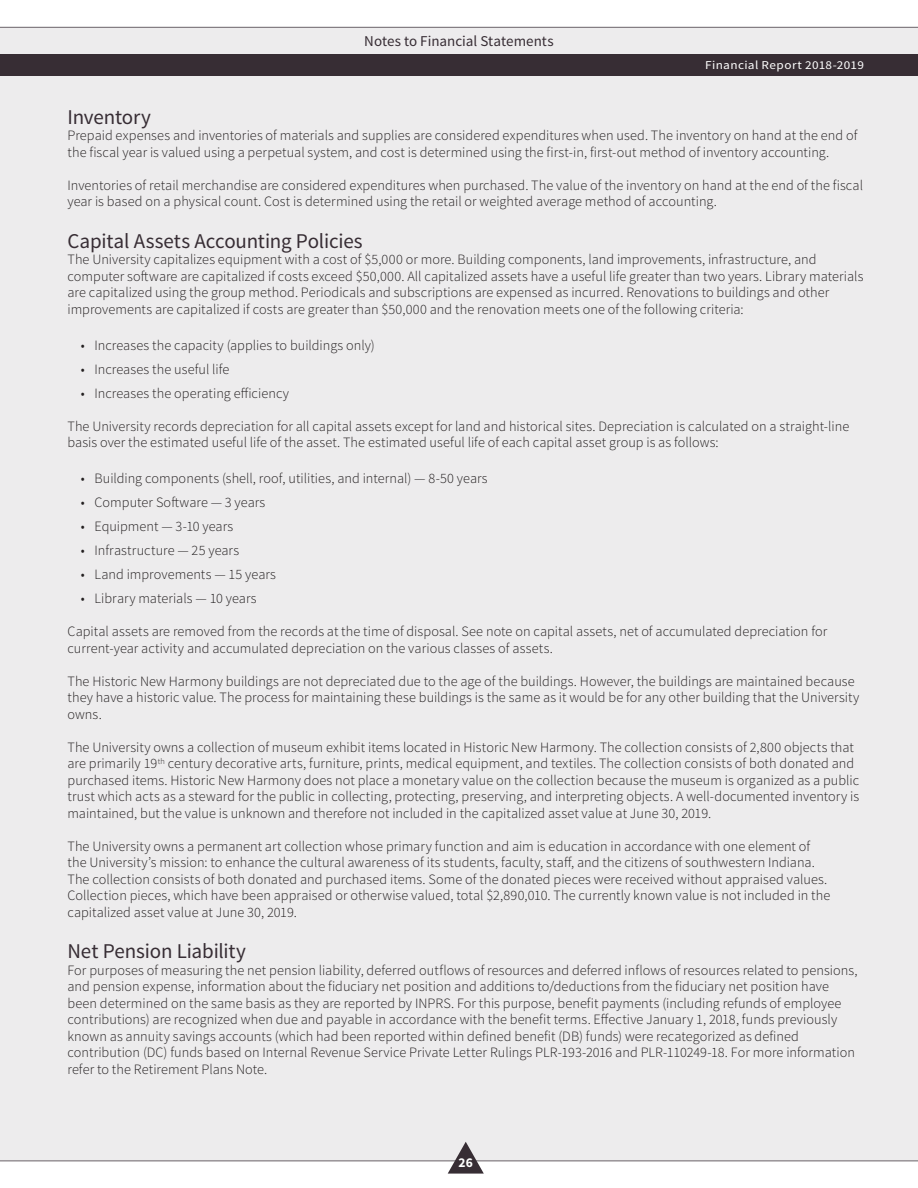
<style>
.page{position:relative;width:918px;height:1188px;background:#fff}
.page>*{position:absolute;margin:0;border:0;box-sizing:border-box;transform-origin:0 0}
.t1{font:21px "Source Sans Pro";letter-spacing:-.005em;color:#372d34}
.t2{font:15px "Source Sans Pro";letter-spacing:.005em;color:#372d34}
.t3{font:300 14.25px/16.5px "Source Sans Pro";letter-spacing:.005em;color:#231f20}
.t4{font:700 13.5px "Source Sans Pro";color:#fff}
.t5{font:12px "Source Sans Pro";letter-spacing:.03em;color:#fff;scale:1.1 1}
</style>
<div class="page">
<div style="left:0;top:27px;width:918px;height:1134px;background:#edeced"></div>
<div style="left:0;top:54px;width:918px;height:22px;background:#372d34"></div>
<hr style="left:0;top:27px;width:918px;height:1px;background:#6a6369">
<hr style="left:0;top:1161px;width:918px;height:1px;background:#6a6369">
<svg style="left:448px;top:1142px;width:36px;height:32px"></svg>
<p class="t2" style="left:364px;top:32px;width:191px">Notes to Financial Statements</p>
<p class="t5" style="left:705px;top:58px;width:146px">Financial Report 2018-2019</p>
<h1 class="t1" style="left:68px;top:104px;width:85px">Inventory</h1>
<p class="t3" style="left:68px;top:127px;width:792px">Prepaid expenses and inventories of materials and supplies are considered expenditures when used. The inventory on hand at the end of the fiscal year is valued using a perpetual system, and cost is determined using the first-in, first-out method of inventory accounting.</p>
<p class="t3" style="left:68px;top:177px;width:797px">Inventories of retail merchandise are considered expenditures when purchased. The value of the inventory on hand at the end of the fiscal year is based on a physical count. Cost is determined using the retail or weighted average method of accounting.</p>
<h1 class="t1" style="left:68px;top:228px;width:297px">Capital Assets Accounting Policies</h1>
<p class="t3" style="left:68px;top:252px;width:797px">The University capitalizes equipment with a cost of $5,000 or more. Building components, land improvements, infrastructure, and computer software are capitalized if costs exceed $50,000. All capitalized assets have a useful life greater than two years. Library materials are capitalized using the group method. Periodicals and subscriptions are expensed as incurred. Renovations to buildings and other improvements are capitalized if costs are greater than $50,000 and the renovation meets one of the following criteria:</p>
<p class="t3" style="left:81px;top:337px;width:295px">• Increases the capacity (applies to buildings only)</p>
<p class="t3" style="left:81px;top:361px;width:150px">• Increases the useful life</p>
<p class="t3" style="left:81px;top:385px;width:210px">• Increases the operating efficiency</p>
<p class="t3" style="left:67px;top:418px;width:783px">The University records depreciation for all capital assets except for land and historical sites. Depreciation is calculated on a straight-line basis over the estimated useful life of the asset. The estimated useful life of each capital asset group is as follows:</p>
<p class="t3" style="left:81px;top:470px;width:408px">• Building components (shell, roof, utilities, and internal) — 8-50 years</p>
<p class="t3" style="left:81px;top:494px;width:186px">• Computer Software — 3 years</p>
<p class="t3" style="left:81px;top:518px;width:154px">• Equipment — 3-10 years</p>
<p class="t3" style="left:81px;top:542px;width:160px">• Infrastructure — 25 years</p>
<p class="t3" style="left:81px;top:566px;width:197px">• Land improvements — 15 years</p>
<p class="t3" style="left:81px;top:590px;width:177px">• Library materials — 10 years</p>
<p class="t3" style="left:67px;top:623px;width:761px">Capital assets are removed from the records at the time of disposal. See note on capital assets, net of accumulated depreciation for current-year activity and accumulated depreciation on the various classes of assets.</p>
<p class="t3" style="left:67px;top:673px;width:793px">The Historic New Harmony buildings are not depreciated due to the age of the buildings. However, the buildings are maintained because they have a historic value. The process for maintaining these buildings is the same as it would be for any other building that the University owns.</p>
<p class="t3" style="left:67px;top:739px;width:793px">The University owns a collection of museum exhibit items located in Historic New Harmony. The collection consists of 2,800 objects that are primarily 19<sup>th</sup> century decorative arts, furniture, prints, medical equipment, and textiles. The collection consists of both donated and purchased items. Historic New Harmony does not place a monetary value on the collection because the museum is organized as a public trust which acts as a steward for the public in collecting, protecting, preserving, and interpreting objects. A well-documented inventory is maintained, but the value is unknown and therefore not included in the capitalized asset value at June 30, 2019.</p>
<p class="t3" style="left:67px;top:838px;width:764px">The University owns a permanent art collection whose primary function and aim is education in accordance with one element of the University’s mission: to enhance the cultural awareness of its students, faculty, staff, and the citizens of southwestern Indiana.<br>The collection consists of both donated and purchased items. Some of the donated pieces were received without appraised values.<br>Collection pieces, which have been appraised or otherwise valued, total $2,890,010. The currently known value is not included in the capitalized asset value at June 30, 2019.</p>
<h1 class="t1" style="left:68px;top:938px;width:180px">Net Pension Liability</h1>
<p class="t3" style="left:68px;top:962px;width:792px">For purposes of measuring the net pension liability, deferred outflows of resources and deferred inflows of resources related to pensions, and pension expense, information about the fiduciary net position and additions to/deductions from the fiduciary net position have been determined on the same basis as they are reported by INPRS. For this purpose, benefit payments (including refunds of employee contributions) are recognized when due and payable in accordance with the benefit terms. Effective January 1, 2018, funds previously known as annuity savings accounts (which had been reported within defined benefit (DB) funds) were recategorized as defined contribution (DC) funds based on Internal Revenue Service Private Letter Rulings PLR-193-2016 and PLR-110249-18. For more information refer to the Retirement Plans Note.</p>
<p class="t4" style="left:459px;top:1154px;width:16px">26</p>
</div>
